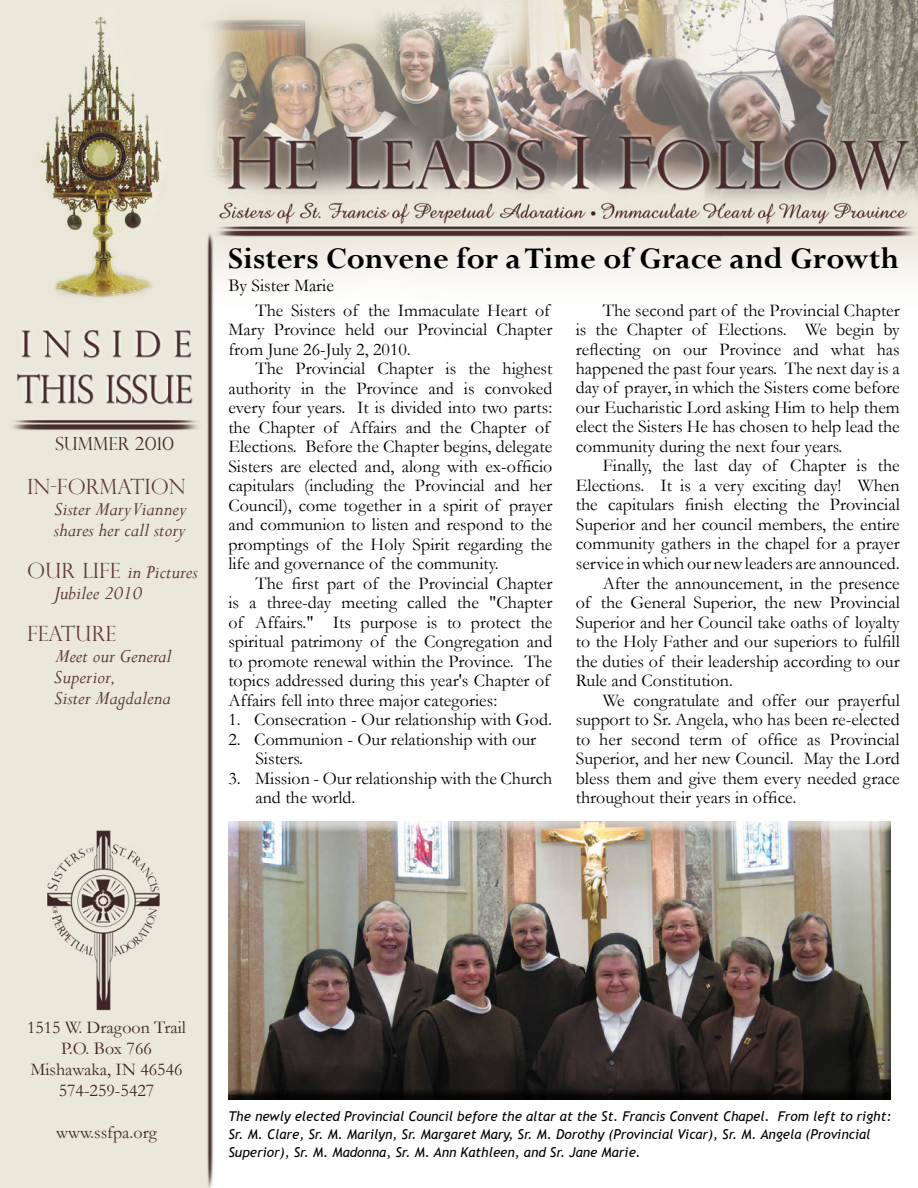
<style>
.page{position:relative;width:918px;height:1188px;background:#fff}
.page>*{position:absolute;margin:0;border:0;box-sizing:border-box;transform-origin:0 0}
.t1{font:700 33.45px "Perpetua";color:#000}
.t2{font:italic 21px/21px "Perpetua";color:#5f3b3b}
.t3{font:300 21px "Perpetua Titling";color:#5f3b3b}
.t4{font:18px/19.5px "Garamond";color:#000}
.t5{font:18px/21px "Garamond";color:#402626;text-align:center}
.t6{font:300 18px "Perpetua Titling";color:#402626}
.t7{font:italic 13.5px/18px "Trebuchet MS";color:#000}
.s1{font-family:"Perpetua Titling";font-weight:300;font-style:normal}
</style>
<div class="page">
<img style="left:0;top:0;width:918px;height:1188px">
<div style="left:227px;top:821px;width:664px;height:281px;background:#000;opacity:.75"></div>
<p class="t6" style="left:55px;top:433px;width:120px">SUMMER 2010</p>
<p class="t3" style="left:27px;top:474px;width:161px">IN-FORMATION</p>
<p class="t2" style="left:54px;top:498px;width:134px">Sister Mary Vianney shares her call story</p>
<p class="t2" style="left:54px;top:561px;width:145px;text-indent:-27px"><span class="s1">OUR LIFE</span> in Pictures<br>Jubilee 2010</p>
<p class="t3" style="left:27px;top:621px;width:91px">FEATURE</p>
<p class="t2" style="left:54px;top:645px;width:119px">Meet our General<br>Superior,<br>Sister Magdalena</p>
<h1 class="t1" style="left:228px;top:237px;width:673px">Sisters Convene for a Time of Grace and Growth</h1>
<p class="t4" style="left:228px;top:275px;width:107px">By Sister Marie</p>
<p class="t4" style="left:228px;top:300px;width:325px;text-indent:27px">The Sisters of the Immaculate Heart of<br>Mary Province held our Provincial Chapter from June 26-July 2, 2010.</p>
<p class="t4" style="left:228px;top:358px;width:326px;text-indent:27px">The Provincial Chapter is the highest authority in the Province and is convoked every four years. It is divided into two parts: the Chapter of Affairs and the Chapter of Elections. Before the Chapter begins, delegate Sisters are elected and, along with ex-officio capitulars (including the Provincial and her Council), come together in a spirit of prayer and communion to listen and respond to the promptings of the Holy Spirit regarding the life and governance of the community.</p>
<p class="t4" style="left:228px;top:573px;width:325px;text-indent:27px">The first part of the Provincial Chapter is a three-day meeting called the "Chapter of Affairs." Its purpose is to protect the spiritual patrimony of the Congregation and to promote renewal within the Province. The topics addressed during this year's Chapter of Affairs fell into three major categories:</p>
<p class="t4" style="left:228px;top:709px;width:325px">1. Consecration - Our relationship with God.</p>
<p class="t4" style="left:255px;top:729px;width:282px;text-indent:-27px">2. Communion - Our relationship with our<br>Sisters.</p>
<p class="t4" style="left:255px;top:768px;width:298px;text-indent:-27px">3. Mission - Our relationship with the Church and the world.</p>
<p class="t4" style="left:576px;top:300px;width:326px;text-align:justify;text-indent:27px">The second part of the Provincial Chapter is the Chapter of Elections. We begin by reflecting on our Province and what has happened the past four years. The next day is a day of prayer, in which the Sisters come before our Eucharistic Lord asking Him to help them elect the Sisters He has chosen to help lead the community during the next four years.</p>
<p class="t4" style="left:603px;top:456px;width:299px">Finally, the last day of Chapter is the</p>
<p class="t4" style="left:576px;top:475px;width:325px">Elections. It is a very exciting day! When</p>
<p class="t4" style="left:576px;top:495px;width:326px">the capitulars finish electing the Provincial</p>
<p class="t4" style="left:576px;top:514px;width:326px">Superior and her council members, the entire</p>
<p class="t4" style="left:576px;top:534px;width:326px">community gathers in the chapel for a prayer</p>
<p class="t4" style="left:576px;top:553px;width:326px">service in which our new leaders are announced.</p>
<p class="t4" style="left:603px;top:573px;width:298px">After the announcement, in the presence</p>
<p class="t4" style="left:576px;top:592px;width:326px">of the General Superior, the new Provincial</p>
<p class="t4" style="left:576px;top:612px;width:326px">Superior and her Council take oaths of loyalty</p>
<p class="t4" style="left:576px;top:631px;width:326px">to the Holy Father and our superiors to fulfill</p>
<p class="t4" style="left:576px;top:651px;width:325px">the duties of their leadership according to our</p>
<p class="t4" style="left:576px;top:670px;width:159px">Rule and Constitution.</p>
<p class="t4" style="left:603px;top:690px;width:299px">We congratulate and offer our prayerful</p>
<p class="t4" style="left:576px;top:709px;width:326px">support to Sr. Angela, who has been re-elected</p>
<p class="t4" style="left:576px;top:729px;width:325px">to her second term of office as Provincial</p>
<p class="t4" style="left:576px;top:748px;width:325px">Superior, and her new Council. May the Lord</p>
<p class="t4" style="left:576px;top:768px;width:325px">bless them and give them every needed grace</p>
<p class="t4" style="left:576px;top:787px;width:222px">throughout their years in office.</p>
<p class="t5" style="left:27px;top:1016px;width:160px">1515 W. Dragoon Trail<br>P.O. Box 766<br>Mishawaka, IN 46546<br>574-259-5427</p>
<p class="t5" style="left:56px;top:1121px;width:102px">www.ssfpa.org</p>
<p class="t7" style="left:228px;top:1107px;width:664px">The newly elected Provincial Council before the altar at the St. Francis Convent Chapel. From left to right:<br>Sr. M. Clare, Sr. M. Marilyn, Sr. Margaret Mary, Sr. M. Dorothy (Provincial Vicar), Sr. M. Angela (Provincial<br>Superior), Sr. M. Madonna, Sr. M. Ann Kathleen, and Sr. Jane Marie.</p>
</div>
